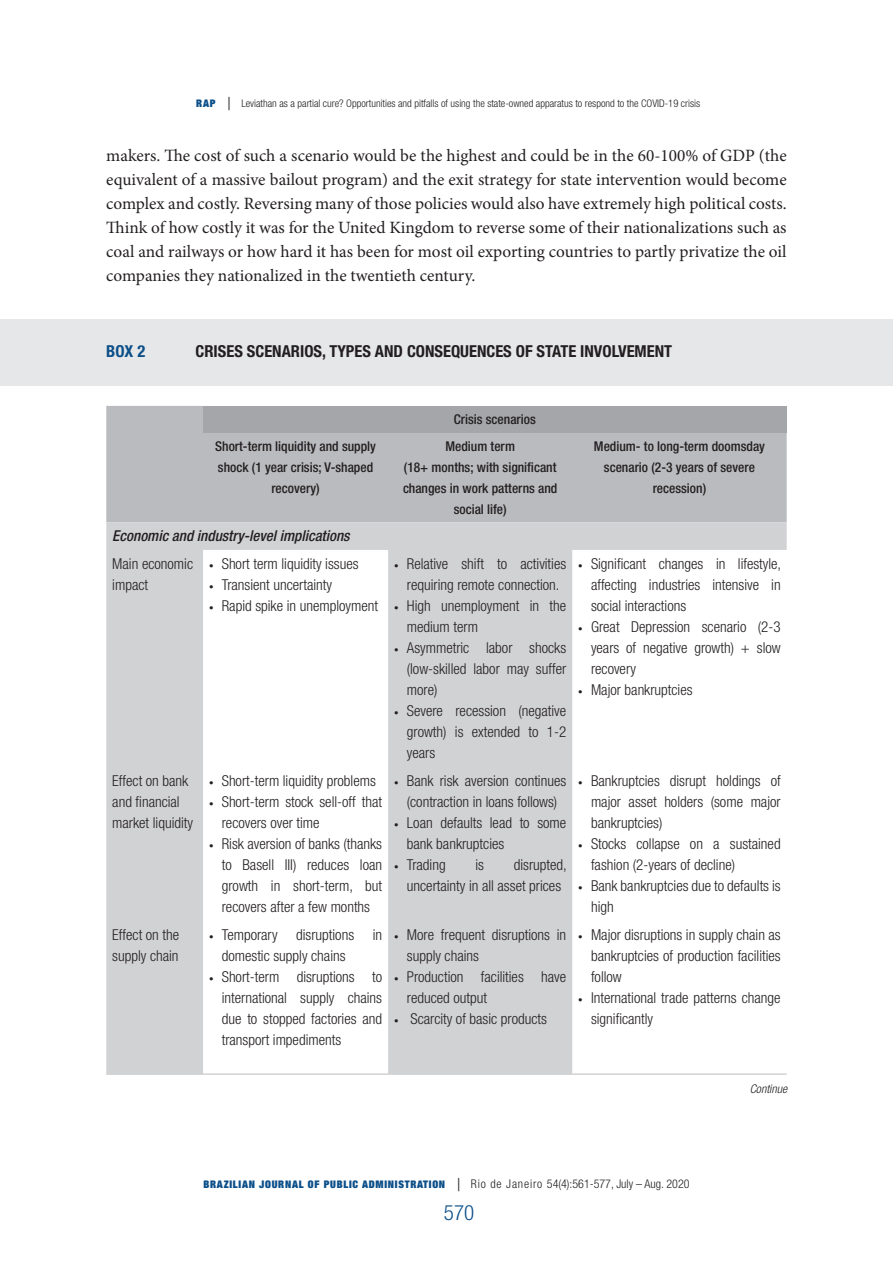
<style>
.page{position:relative;width:893px;height:1263px;background:#fff}
.page>*{position:absolute;margin:0;border:0;box-sizing:border-box;transform-origin:0 0}
.t1{font:300 condensed 21px "Helvetica Neue LT Std";color:#0c4f89}
.texto_3{font:17.25px/23.9px "Minion Pro";color:#231f20;text-align:justify}
.tit_tab{font:700 condensed 16.5px "Helvetica Neue LT Std";color:#231f20}
.tit_tab-2{font:700 condensed 16.5px "Helvetica Neue LT Std";color:#0c4f89}
.TEXTO_TAB{font:300 condensed 15px/21px "Helvetica Neue LT Std";color:#231f20}
.TEXTO_TAB-2{font:italic 500 condensed 15px "Helvetica Neue LT Std";color:#231f20}
.GARGANTA{font:500 condensed 13.5px/21px "Helvetica Neue LT Std";color:#231f20;text-align:center}
.t2{font:300 condensed 12px "Helvetica Neue LT Std";color:#231f20}
.TEXTO_TAB-3{font:italic 300 condensed 12px "Helvetica Neue LT Std";color:#231f20}
.t3{font:300 condensed 10.5px "Helvetica Neue LT Std";color:#231f20}
.s1{font-family:"Helvetica Neue";font-weight:900;font-stretch:expanded;color:#0c4f89}
.s2{font-size:18px}
.s3{font-size:9px}
.s4{font-family:"Helvetica Neue";font-weight:900;font-stretch:expanded;font-size:10.5px;color:#0c4f89}
</style>
<div class="page">
<div style="left:0;top:319px;width:893px;height:66px;background:#e6e7e9"></div>
<div style="left:106px;top:406px;width:681px;height:116px;background:#babbbe"></div>
<div style="left:203px;top:406px;width:584px;height:26px;background:#a5a6aa"></div>
<svg style="left:106px;top:522px;width:681px;height:551px"></svg>
<hr style="left:106px;top:1073px;width:97px;height:2px;background:#d1d2d4">
<hr style="left:203px;top:1073px;width:185px;height:2px;background:#d1d2d4">
<hr style="left:388px;top:1073px;width:184px;height:2px;background:#d1d2d4">
<hr style="left:572px;top:1073px;width:215px;height:2px;background:#d1d2d4">
<p class="t3" style="left:196px;top:98px;width:505px"><span class="s1">RAP</span> <span class="s2">|</span> Leviathan as a partial cure? Opportunities and pitfalls of using the state-owned apparatus to respond to the COVID-19 crisis</p>
<p class="texto_3" style="left:106px;top:144px;width:682px">makers. The cost of such a scenario would be the highest and could be in the 60-100% of GDP (the equivalent of a massive bailout program) and the exit strategy for state intervention would become complex and costly. Reversing many of those policies would also have extremely high political costs.<br>Think of how costly it was for the United Kingdom to reverse some of their nationalizations such as coal and railways or how hard it has been for most oil exporting countries to partly privatize the oil companies they nationalized in the twentieth century.</p>
<p class="tit_tab-2" style="left:106px;top:341px;width:41px">BOX 2</p>
<p class="tit_tab" style="left:196px;top:341px;width:478px">CRISES SCENARIOS, TYPES AND CONSEQUENCES OF STATE INVOLVEMENT</p>
<p class="GARGANTA" style="left:454px;top:409px;width:83px">Crisis scenarios</p>
<p class="GARGANTA" style="left:215px;top:435px;width:162px">Short-term liquidity and supply shock (1 year crisis; V-shaped recovery)</p>
<p class="GARGANTA" style="left:445px;top:435px;width:71px">Medium term</p>
<p class="GARGANTA" style="left:403px;top:456px;width:156px">(18+ months; with significant changes in work patterns and social life)</p>
<p class="TEXTO_TAB-2" style="left:112px;top:527px;width:239px">Economic and industry-level implications</p>
<p class="TEXTO_TAB" style="left:112px;top:553px;width:82px">Main economic impact</p>
<p class="TEXTO_TAB" style="left:209px;top:553px;width:151px"><span class="s3">•</span> Short term liquidity issues</p>
<p class="TEXTO_TAB" style="left:209px;top:574px;width:124px"><span class="s3">•</span> Transient uncertainty</p>
<p class="TEXTO_TAB" style="left:209px;top:595px;width:171px"><span class="s3">•</span> Rapid spike in unemployment</p>
<p class="TEXTO_TAB" style="left:112px;top:770px;width:82px">Effect on bank and financial market liquidity</p>
<p class="TEXTO_TAB" style="left:209px;top:770px;width:168px"><span class="s3">•</span> Short-term liquidity problems</p>
<p class="TEXTO_TAB" style="left:222px;top:791px;width:162px;text-indent:-13px"><span class="s3">•</span> Short-term stock sell-off that recovers over time</p>
<p class="TEXTO_TAB" style="left:222px;top:833px;width:162px;text-align:justify;text-indent:-13px"><span class="s3">•</span> Risk aversion of banks (thanks to Basell III) reduces loan growth in short-term, but recovers after a few months</p>
<p class="TEXTO_TAB" style="left:112px;top:924px;width:68px">Effect on the supply chain</p>
<p class="TEXTO_TAB" style="left:222px;top:924px;width:162px;text-indent:-13px"><span class="s3">•</span> Temporary disruptions in domestic supply chains</p>
<p class="TEXTO_TAB" style="left:222px;top:966px;width:162px;text-align:justify;text-indent:-13px"><span class="s3">•</span> Short-term disruptions to international supply chains due to stopped factories and transport impediments</p>
<p class="TEXTO_TAB" style="left:394px;top:553px;width:174px;text-align:center"><span class="s3">•</span> Relative shift to activities requiring remote connection.</p>
<p class="TEXTO_TAB" style="left:407px;top:595px;width:161px;text-indent:-13px"><span class="s3">•</span> High unemployment in the medium term</p>
<p class="TEXTO_TAB" style="left:407px;top:637px;width:161px;text-align:justify;text-indent:-13px"><span class="s3">•</span> Asymmetric labor shocks (low-skilled labor may suffer more)</p>
<p class="TEXTO_TAB" style="left:407px;top:700px;width:161px;text-align:justify;text-indent:-13px"><span class="s3">•</span> Severe recession (negative growth) is extended to 1-2 years</p>
<p class="TEXTO_TAB" style="left:394px;top:770px;width:174px;text-align:center"><span class="s3">•</span> Bank risk aversion continues (contraction in loans follows)</p>
<p class="TEXTO_TAB" style="left:407px;top:812px;width:161px;text-indent:-13px"><span class="s3">•</span> Loan defaults lead to some bank bankruptcies</p>
<p class="TEXTO_TAB" style="left:394px;top:854px;width:53px"><span class="s3">•</span> Trading</p>
<p class="TEXTO_TAB" style="left:475px;top:854px;width:10px">is</p>
<p class="TEXTO_TAB" style="left:407px;top:854px;width:161px;text-indent:107px">disrupted, uncertainty in all asset prices</p>
<p class="TEXTO_TAB" style="left:407px;top:924px;width:161px;text-indent:-13px"><span class="s3">•</span> More frequent disruptions in supply chains</p>
<p class="TEXTO_TAB" style="left:407px;top:966px;width:161px;text-indent:-13px"><span class="s3">•</span> Production facilities have reduced output</p>
<p class="TEXTO_TAB" style="left:394px;top:1008px;width:154px"><span class="s3">•</span> Scarcity of basic products</p>
<p class="GARGANTA" style="left:594px;top:435px;width:173px">Medium- to long-term doomsday scenario (2-3 years of severe recession)</p>
<p class="TEXTO_TAB" style="left:591px;top:553px;width:192px;text-align:justify;text-indent:-13px"><span class="s3">•</span> Significant changes in lifestyle, affecting industries intensive in social interactions</p>
<p class="TEXTO_TAB" style="left:591px;top:616px;width:191px;text-align:justify;text-indent:-13px"><span class="s3">•</span> Great Depression scenario (2-3 years of negative growth) + slow recovery</p>
<p class="TEXTO_TAB" style="left:578px;top:679px;width:116px"><span class="s3">•</span> Major bankruptcies</p>
<p class="TEXTO_TAB" style="left:591px;top:770px;width:191px;text-align:justify;text-indent:-13px"><span class="s3">•</span> Bankruptcies disrupt holdings of major asset holders (some major bankruptcies)</p>
<p class="TEXTO_TAB" style="left:591px;top:833px;width:191px;text-indent:-13px"><span class="s3">•</span> Stocks collapse on a sustained fashion (2-years of decline)</p>
<p class="TEXTO_TAB" style="left:591px;top:875px;width:191px;text-indent:-13px"><span class="s3">•</span> Bank bankruptcies due to defaults is high</p>
<p class="TEXTO_TAB" style="left:591px;top:924px;width:191px;text-align:justify;text-indent:-13px"><span class="s3">•</span> Major disruptions in supply chain as bankruptcies of production facilities follow</p>
<p class="TEXTO_TAB" style="left:591px;top:987px;width:191px;text-indent:-13px"><span class="s3">•</span> International trade patterns change significantly</p>
<p class="TEXTO_TAB-3" style="left:750px;top:1082px;width:39px">Continue</p>
<p class="t2" style="left:203px;top:1176px;width:488px"><span class="s4">BRAZILIAN JOURNAL OF PUBLIC ADMINISTRATION</span> <span class="s2">|</span> Rio de Janeiro 54(4):561-577, July – Aug. 2020</p>
<h1 class="t1" style="left:444px;top:1200px;width:32px">570</h1>
</div>
